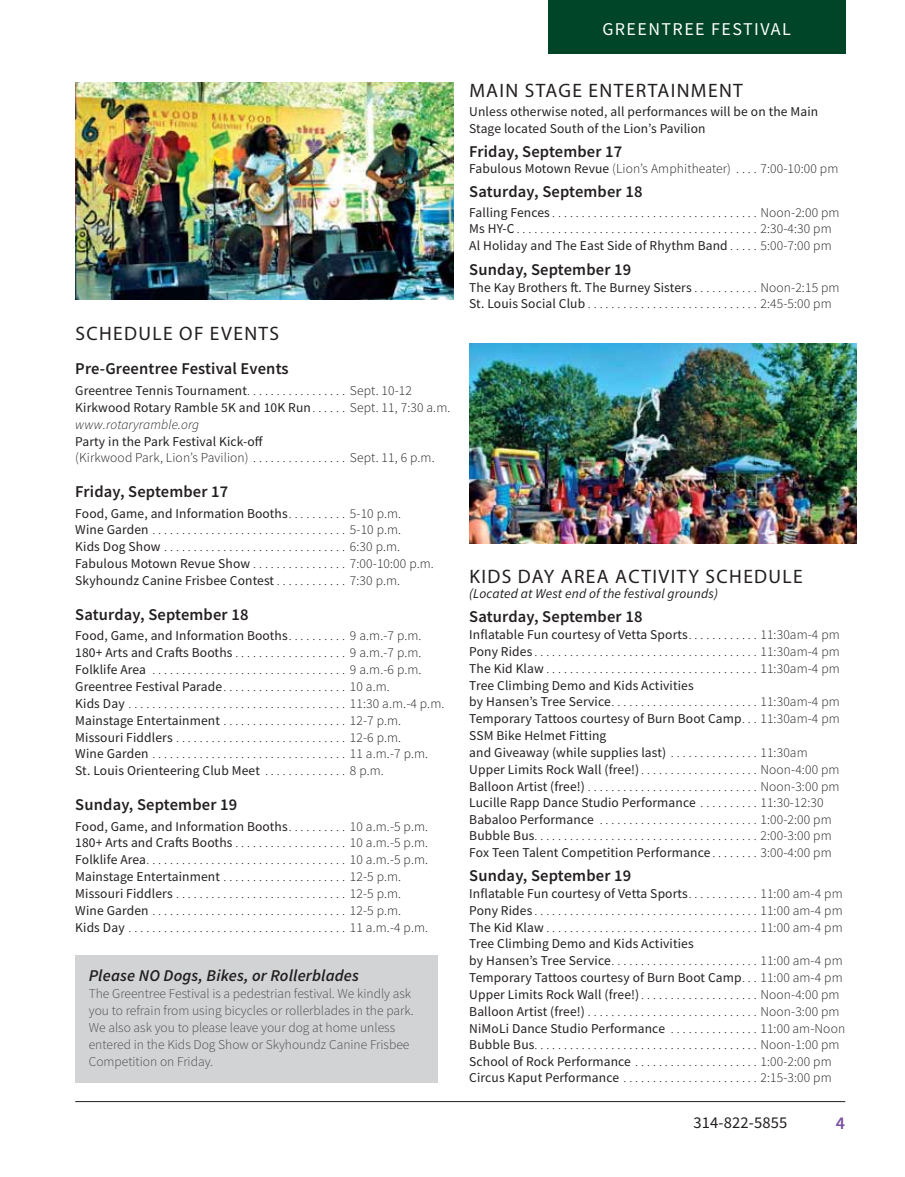
<style>
.page{position:relative;width:905px;height:1177px;background:#fff}
.page>*{position:absolute;margin:0;border:0;box-sizing:border-box;transform-origin:0 0}
.t1{font:19.5px "Myriad Pro";letter-spacing:.07em;color:#231f20}
.t2{font:18px "Source Sans Pro";letter-spacing:.08em;color:#fff}
.t3{font:600 18px "Source Sans Pro";color:#7951a0}
.t4{font:600 16.5px "Source Sans Pro";letter-spacing:.01em;color:#231f20}
.t5{font:italic 600 16.5px "Source Sans Pro";letter-spacing:.01em;color:#231f20}
.t6{font:16.5px "Source Sans Pro";letter-spacing:.01em;color:#231f20}
.t7{font:300 13.5px/16.8px "Source Sans Pro";letter-spacing:.01em;color:#231f20}
.t8{font:13.5px/16.8px "Source Sans Pro";letter-spacing:.01em;color:#231f20}
.t9{font:300 13.5px/16.8px "Source Sans Pro";color:#4c4c4e}
.t10{font:italic 13.5px "Source Sans Pro";letter-spacing:.01em;color:#231f20}
.s1{font-weight:300}
.s2{font-weight:300;font-style:italic}
.s3{font-weight:400}
</style>
<div class="page">
<hr style="left:75px;top:1101px;width:770px;height:1px;background:#231f20">
<div style="left:548px;top:0;width:297px;height:53px;background:#004528"></div>
<img style="left:75px;top:82px;width:378px;height:218px">
<div style="left:75px;top:955px;width:363px;height:128px;background:#d1d3d4"></div>
<img style="left:469px;top:343px;width:387px;height:200px">
<h1 class="t1" style="left:75px;top:321px;width:205px">SCHEDULE OF EVENTS</h1>
<p class="t4" style="left:75px;top:362px;width:215px">Pre-Greentree Festival Events</p>
<p class="t8" style="left:75px;top:383px;width:376px">Greentree Tennis Tournament <span class="s1">. . . . . . . . . . . . . . . . . Sept. 10-12<br></span>Kirkwood Rotary Ramble 5K and 10K Run <span class="s1">. . . . . . Sept. 11, 7:30 a.m. </span><span class="s2">www.rotaryramble.org</span></p>
<p class="t8" style="left:75px;top:434px;width:189px">Party in the Park Festival Kick-off</p>
<p class="t7" style="left:75px;top:451px;width:361px">(Kirkwood Park, Lion’s Pavilion) . . . . . . . . . . . . . . . . Sept. 11, 6 p.m.</p>
<p class="t4" style="left:75px;top:485px;width:155px">Friday, September 17</p>
<p class="t7" style="left:75px;top:506px;width:360px"><span class="s3">Food, Game, and Information Booths</span> . . . . . . . . . . 5-10 p.m.<br><span class="s3">Wine Garden</span> ................................. 5-10 p.m.<br><span class="s3">Kids Dog Show</span> ............................... 6:30 p.m.<br><span class="s3">Fabulous Motown Revue Show</span> . . . . . . . . . . . . . . . . 7:00-10:00 p.m.<br><span class="s3">Skyhoundz Canine Frisbee Contest</span> . . . . . . . . . . . . 7:30 p.m.</p>
<p class="t4" style="left:75px;top:608px;width:175px">Saturday, September 18</p>
<p class="t7" style="left:75px;top:628px;width:370px"><span class="s3">Food, Game, and Information Booths</span> . . . . . . . . . . 9 a.m.-7 p.m.<br><span class="s3">180+ Arts and Crafts Booths</span> . . . . . . . . . . . . . . . . . . . 9 a.m.-7 p.m.<br><span class="s3">Folklife Area</span> ................................. 9 a.m.-6 p.m.<br><span class="s3">Greentree Festival Parade</span> . . . . . . . . . . . . . . . . . . . . . 10 a.m.<br><span class="s3">Kids Day</span> ..................................... 11:30 a.m.-4 p.m.<br><span class="s3">Mainstage Entertainment</span> . . . . . . . . . . . . . . . . . . . . . 12-7 p.m.<br><span class="s3">Missouri Fiddlers</span> ............................. 12-6 p.m.<br><span class="s3">Wine Garden</span> ................................. 11 a.m.-7 p.m.<br><span class="s3">St. Louis Orienteering Club Meet</span> . . . . . . . . . . . . . . 8 p.m.</p>
<p class="t4" style="left:75px;top:798px;width:163px">Sunday, September 19</p>
<p class="t7" style="left:75px;top:819px;width:354px"><span class="s3">Food, Game, and Information Booths</span> . . . . . . . . . . 10 a.m.-5 p.m.<br><span class="s3">180+ Arts and Crafts Booths</span> . . . . . . . . . . . . . . . . . . . 10 a.m.-5 p.m.<br><span class="s3">Folklife Area</span> .................................. 10 a.m.-5 p.m.<br><span class="s3">Mainstage Entertainment</span> . . . . . . . . . . . . . . . . . . . . . 12-5 p.m.<br><span class="s3">Missouri Fiddlers</span> ............................. 12-5 p.m.<br><span class="s3">Wine Garden</span> ................................. 12-5 p.m.<br><span class="s3">Kids Day</span> ..................................... 11 a.m.-4 p.m.</p>
<p class="t5" style="left:89px;top:969px;width:272px">Please NO Dogs, Bikes, or Rollerblades</p>
<p class="t9" style="left:89px;top:986px;width:326px">The Greentree Festival is a pedestrian festival. We kindly ask you to refrain from using bicycles or rollerblades in the park.<br>We also ask you to please leave your dog at home unless entered in the Kids Dog Show or Skyhoundz Canine Frisbee Competition on Friday.</p>
<h2 class="t2" style="left:602px;top:22px;width:190px">GREENTREE FESTIVAL</h2>
<h1 class="t1" style="left:469px;top:78px;width:275px">MAIN STAGE ENTERTAINMENT</h1>
<p class="t8" style="left:469px;top:105px;width:350px">Unless otherwise noted, all performances will be on the Main<br>Stage located South of the Lion’s Pavilion</p>
<p class="t4" style="left:469px;top:145px;width:155px">Friday, September 17</p>
<p class="t7" style="left:469px;top:162px;width:370px"><span class="s3">Fabulous Motown Revue</span> (Lion’s Amphitheater) . . . . 7:00-10:00 pm</p>
<p class="t4" style="left:469px;top:185px;width:175px">Saturday, September 18</p>
<p class="t7" style="left:469px;top:205px;width:372px"><span class="s3">Falling Fences</span> ...................................Noon-2:00 pm<br><span class="s3">Ms HY-C</span> .........................................2:30-4:30 pm<br><span class="s3">Al Holiday and The East Side of Rhythm Band</span> . . . . . 5:00-7:00 pm</p>
<p class="t4" style="left:469px;top:263px;width:163px">Sunday, September 19</p>
<p class="t7" style="left:469px;top:280px;width:372px"><span class="s3">The Kay Brothers ft. The Burney Sisters</span> . . . . . . . . . . . Noon-2:15 pm<br><span class="s3">St. Louis Social Club</span> .............................2:45-5:00 pm</p>
<h1 class="t1" style="left:469px;top:565px;width:335px">KIDS DAY AREA ACTIVITY SCHEDULE</h1>
<p class="t10" style="left:469px;top:589px;width:250px">(Located at West end of the festival grounds)</p>
<p class="t4" style="left:469px;top:610px;width:175px">Saturday, September 18</p>
<p class="t7" style="left:469px;top:627px;width:372px"><span class="s3">Inflatable Fun courtesy of Vetta Sports</span> . . . . . . . . . . . . 11:30am-4 pm <span class="s3">Pony Rides</span> ......................................11:30am-4 pm <span class="s3">The Kid Klaw</span> ....................................11:30am-4 pm <span class="s3">Tree Climbing Demo and Kids Activities<br>by Hansen’s Tree Service</span> . . . . . . . . . . . . . . . . . . . . . . . . . 11:30am-4 pm <span class="s3">Temporary Tattoos courtesy of Burn Boot Camp</span> . . . 11:30am-4 pm <span class="s3">SSM Bike Helmet Fitting<br>and Giveaway (while supplies last)</span> . . . . . . . . . . . . . . . 11:30am <span class="s3">Upper Limits Rock Wall (free!)</span> . . . . . . . . . . . . . . . . . . . . Noon-4:00 pm <span class="s3">Balloon Artist (free!)</span> .............................Noon-3:00 pm <span class="s3">Lucille Rapp Dance Studio Performance</span> . . . . . . . . . . 11:30-12:30<br><span class="s3">Babaloo Performance</span> ...........................1:00-2:00 pm <span class="s3">Bubble Bus</span>. . . . . . . . . . . . . . . . . . . . . . . . . . . . . . . . . . . . . . 2:00-3:00 pm <span class="s3">Fox Teen Talent Competition Performance</span> . . . . . . . . 3:00-4:00 pm</p>
<p class="t4" style="left:469px;top:869px;width:163px">Sunday, September 19</p>
<p class="t7" style="left:469px;top:886px;width:377px"><span class="s3">Inflatable Fun courtesy of Vetta Sports</span> . . . . . . . . . . . . 11:00 am-4 pm <span class="s3">Pony Rides</span> ......................................11:00 am-4 pm <span class="s3">The Kid Klaw</span> ....................................11:00 am-4 pm <span class="s3">Tree Climbing Demo and Kids Activities<br>by Hansen’s Tree Service</span> ......................... 11:00 am-4 pm <span class="s3">Temporary Tattoos courtesy of Burn Boot Camp</span> . . . 11:00 am-4 pm <span class="s3">Upper Limits Rock Wall (free!)</span> . . . . . . . . . . . . . . . . . . . . Noon-4:00 pm <span class="s3">Balloon Artist (free!)</span> .............................Noon-3:00 pm <span class="s3">NiMoLi Dance Studio Performance</span> . . . . . . . . . . . . . . . 11:00 am-Noon <span class="s3">Bubble Bus</span>. . . . . . . . . . . . . . . . . . . . . . . . . . . . . . . . . . . . . . Noon-1:00 pm <span class="s3">School of Rock Performance</span> . . . . . . . . . . . . . . . . . . . . . 1:00-2:00 pm <span class="s3">Circus Kaput Performance</span> . . . . . . . . . . . . . . . . . . . . . . . 2:15-3:00 pm</p>
<p class="t6" style="left:693px;top:1116px;width:96px">314-822-5855</p>
<h2 class="t3" style="left:835px;top:1116px;width:11px">4</h2>
</div>
